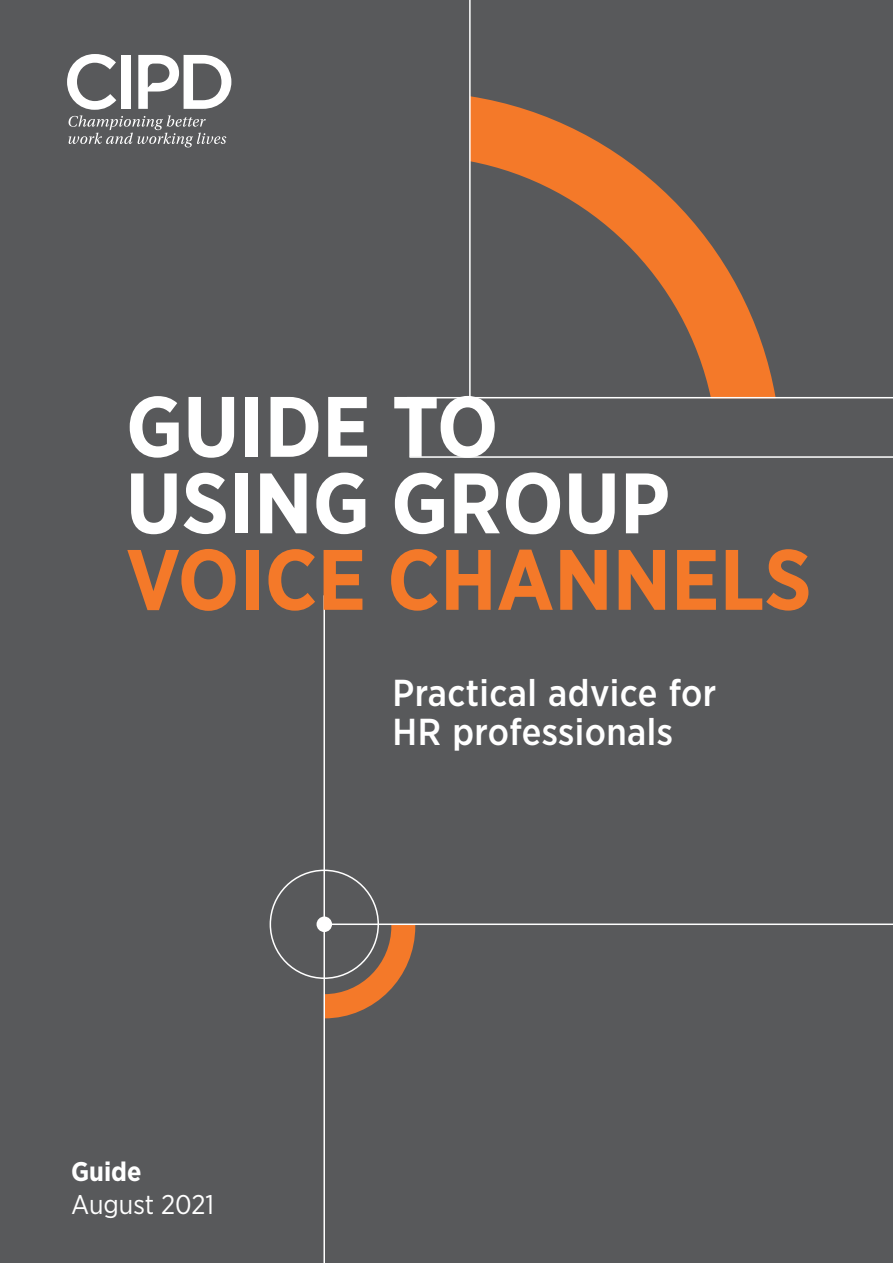
<style>
.page{position:relative;width:893px;height:1263px;background:#58595b}
.page>*{position:absolute;margin:0;border:0;box-sizing:border-box;transform-origin:0 0}
.t1{font:700 85.5px/76.5px "Gotham Narrow";color:#fff}
.t2{font:500 37.5px/39px "Gotham Narrow";letter-spacing:.01em;color:#fff}
.t3{font:27px/33px "Gotham Narrow";color:#fff}
.s1{color:#f47929}
.s2{font-weight:700}
</style>
<div class="page">
<svg style="left:67px;top:54px;width:164px;height:93px"></svg>
<div style="left:121px;top:55px;width:10px;height:54px;background:#fff"></div>
<svg style="left:325px;top:925px;width:90px;height:93px;background:#92664a"></svg>
<hr style="left:324px;top:923px;width:569px;height:2px;background:#fff">
<hr style="left:323px;top:595px;width:2px;height:668px;background:#fff">
<div style="left:317px;top:916px;width:15px;height:16px;background:#fff;border-radius:50%"></div>
<div style="left:270px;top:869px;width:109px;height:110px;border:2px solid #fff;border-radius:50%"></div>
<hr style="left:409px;top:456px;width:484px;height:2px;background:#fff">
<svg style="left:471px;top:96px;width:305px;height:301px;background:#83624c"></svg>
<hr style="left:407px;top:397px;width:486px;height:1px;background:#fff">
<hr style="left:469px;top:0;width:2px;height:398px;background:#fff">
<p class="t1" style="left:126px;top:388px;width:687px">GUIDE TO<br>USING GROUP<br><span class="s1">VOICE CHANNELS</span></p>
<p class="t3" style="left:71px;top:1154px;width:145px"><span class="s2">Guide<br></span>August 2021</p>
<p class="t2" style="left:393px;top:673px;width:325px">Practical advice for<br>HR professionals</p>
</div>
